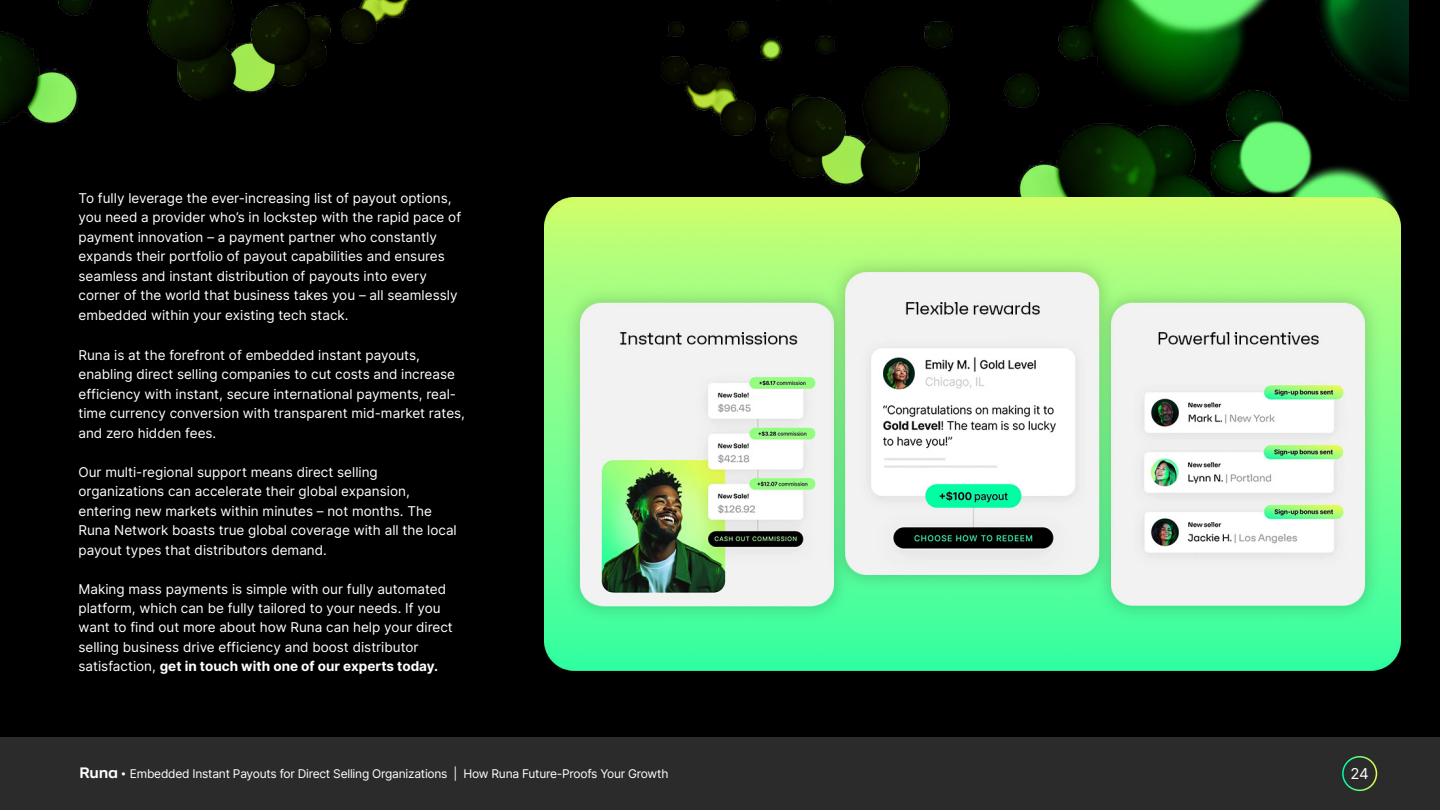
<style>
.page{position:relative;width:1440px;height:810px;background:#000}
.page>*{position:absolute;margin:0;border:0;box-sizing:border-box;transform-origin:0 0}
.t1{font:15px "Inter";color:#fff}
.t2{font:13.5px/19.5px "Inter";color:#fff}
.t3{font:12px "Inter";letter-spacing:-.02em;color:#fff}
.s1{font-weight:700}
.s2{font-family:"F37 Lineca";font-weight:700;font-size:16.5px}
</style>
<div class="page">
<div style="left:0;top:737px;width:1440px;height:73px;background:#2b2b2b"></div>
<div style="left:1342px;top:756px;width:35px;height:35px;border:2px solid #fff;border-radius:50%"></div>
<img style="left:544px;top:0;width:865px;height:338px">
<img style="left:545px;top:197px;width:856px;height:474px">
<img style="left:0;top:0;width:668px;height:246px">
<p class="t2" style="left:78px;top:188px;width:384px">To fully leverage the ever-increasing list of payout options, you need a provider who’s in lockstep with the rapid pace of payment innovation – a payment partner who constantly expands their portfolio of payout capabilities and ensures seamless and instant distribution of payouts into every corner of the world that business takes you – all seamlessly embedded within your existing tech stack.</p>
<p class="t2" style="left:78px;top:345px;width:388px">Runa is at the forefront of embedded instant payouts, enabling direct selling companies to cut costs and increase efficiency with instant, secure international payments, real&shy;time currency conversion with transparent mid-market rates, and zero hidden fees.</p>
<p class="t2" style="left:78px;top:462px;width:380px">Our multi-regional support means direct selling organizations can accelerate their global expansion, entering new markets within minutes – not months. The Runa Network boasts true global coverage with all the local payout types that distributors demand.</p>
<p class="t2" style="left:78px;top:579px;width:376px">Making mass payments is simple with our fully automated platform, which can be fully tailored to your needs. If you want to find out more about how Runa can help your direct selling business drive efficiency and boost distributor satisfaction, <span class="s1">get in touch with one of our experts today.</span></p>
<p class="t3" style="left:79px;top:765px;width:591px"><span class="s2">Runa •</span> Embedded Instant Payouts for Direct Selling Organizations | How Runa Future-Proofs Your Growth</p>
<p class="t1" style="left:1351px;top:762px;width:20px">24</p>
</div>
